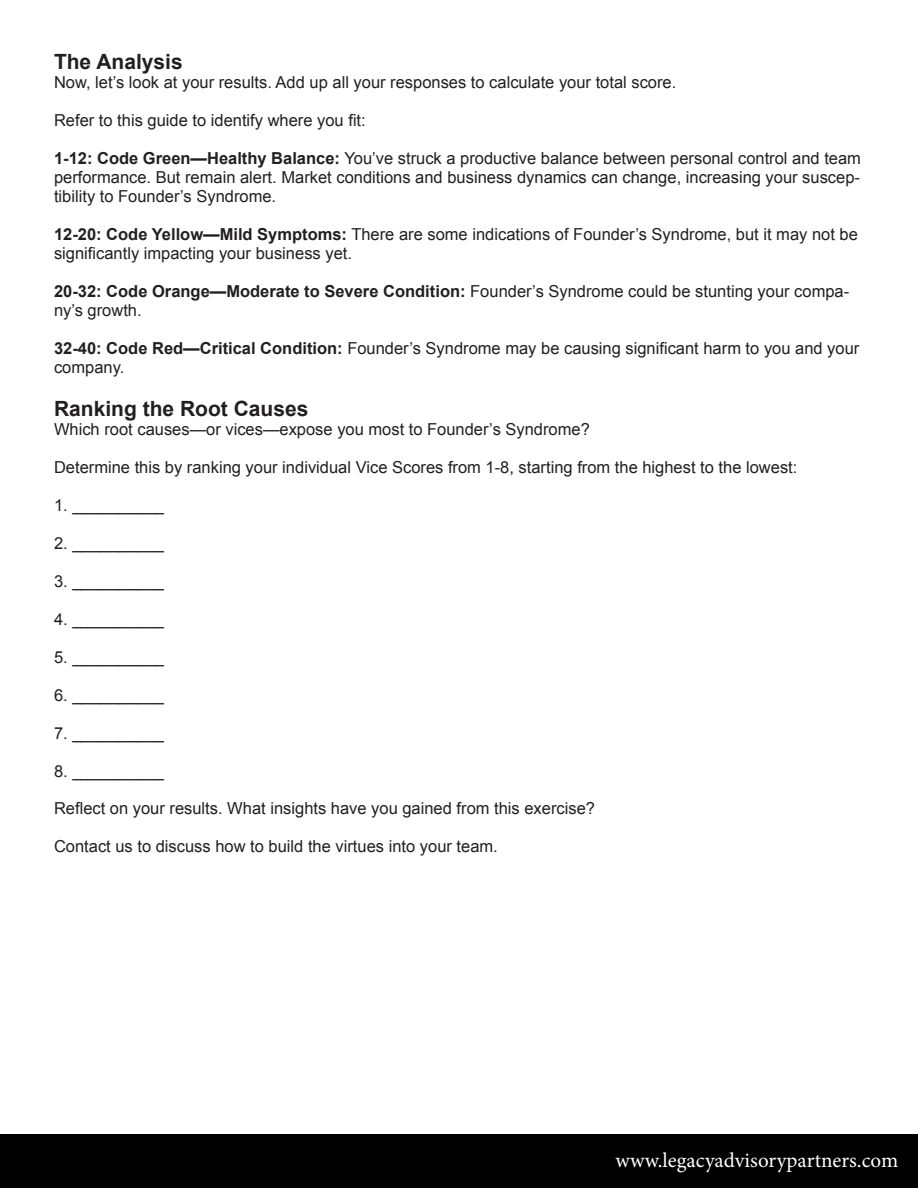
<style>
.page{position:relative;width:918px;height:1188px;background:#fff}
.page>*{position:absolute;margin:0;border:0;box-sizing:border-box;transform-origin:0 0}
.t1{font:700 21px "Arial";color:#231f20}
.t2{font:21px "Minion Pro";color:#fff}
.t3{font:16.5px/18.9px "Arial";color:#231f20}
.s1{font-weight:700}
</style>
<div class="page">
<div style="left:0;top:1134px;width:918px;height:54px;background:#000"></div>
<p class="t1" style="left:54px;top:48px;width:130px">The Analysis</p>
<p class="t3" style="left:54px;top:73px;width:624px">Now, let’s look at your results. Add up all your responses to calculate your total score.</p>
<p class="t3" style="left:54px;top:111px;width:313px">Refer to this guide to identify where you fit:</p>
<p class="t3" style="left:54px;top:149px;width:809px;text-align:justify"><span class="s1">1-12: Code Green—Healthy Balance:</span> You’ve struck a productive balance between personal control and team performance. But remain alert. Market conditions and business dynamics can change, increasing your suscep&shy;tibility to Founder’s Syndrome.</p>
<p class="t3" style="left:54px;top:225px;width:805px"><span class="s1">12-20: Code Yellow—Mild Symptoms:</span> There are some indications of Founder’s Syndrome, but it may not be significantly impacting your business yet.</p>
<p class="t3" style="left:54px;top:282px;width:797px"><span class="s1">20-32: Code Orange—Moderate to Severe Condition:</span> Founder’s Syndrome could be stunting your compa&shy;ny’s growth.</p>
<p class="t3" style="left:54px;top:339px;width:807px"><span class="s1">32-40: Code Red—Critical Condition:</span> Founder’s Syndrome may be causing significant harm to you and your company.</p>
<p class="t1" style="left:54px;top:395px;width:256px">Ranking the Root Causes</p>
<p class="t3" style="left:54px;top:420px;width:537px">Which root causes—or vices—expose you most to Founder’s Syndrome?</p>
<p class="t3" style="left:54px;top:458px;width:745px">Determine this by ranking your individual Vice Scores from 1-8, starting from the highest to the lowest:</p>
<p class="t3" style="left:54px;top:496px;width:112px">1. __________</p>
<p class="t3" style="left:54px;top:534px;width:112px">2. __________</p>
<p class="t3" style="left:54px;top:572px;width:112px">3. __________</p>
<p class="t3" style="left:54px;top:610px;width:112px">4. __________</p>
<p class="t3" style="left:54px;top:648px;width:112px">5. __________</p>
<p class="t3" style="left:54px;top:686px;width:112px">6. __________</p>
<p class="t3" style="left:54px;top:724px;width:112px">7. __________</p>
<p class="t3" style="left:54px;top:761px;width:112px">8. __________</p>
<p class="t3" style="left:54px;top:799px;width:543px">Reflect on your results. What insights have you gained from this exercise?</p>
<p class="t3" style="left:54px;top:837px;width:445px">Contact us to discuss how to build the virtues into your team.</p>
<p class="t2" style="left:616px;top:1146px;width:284px">www.legacyadvisorypartners.com</p>
</div>
